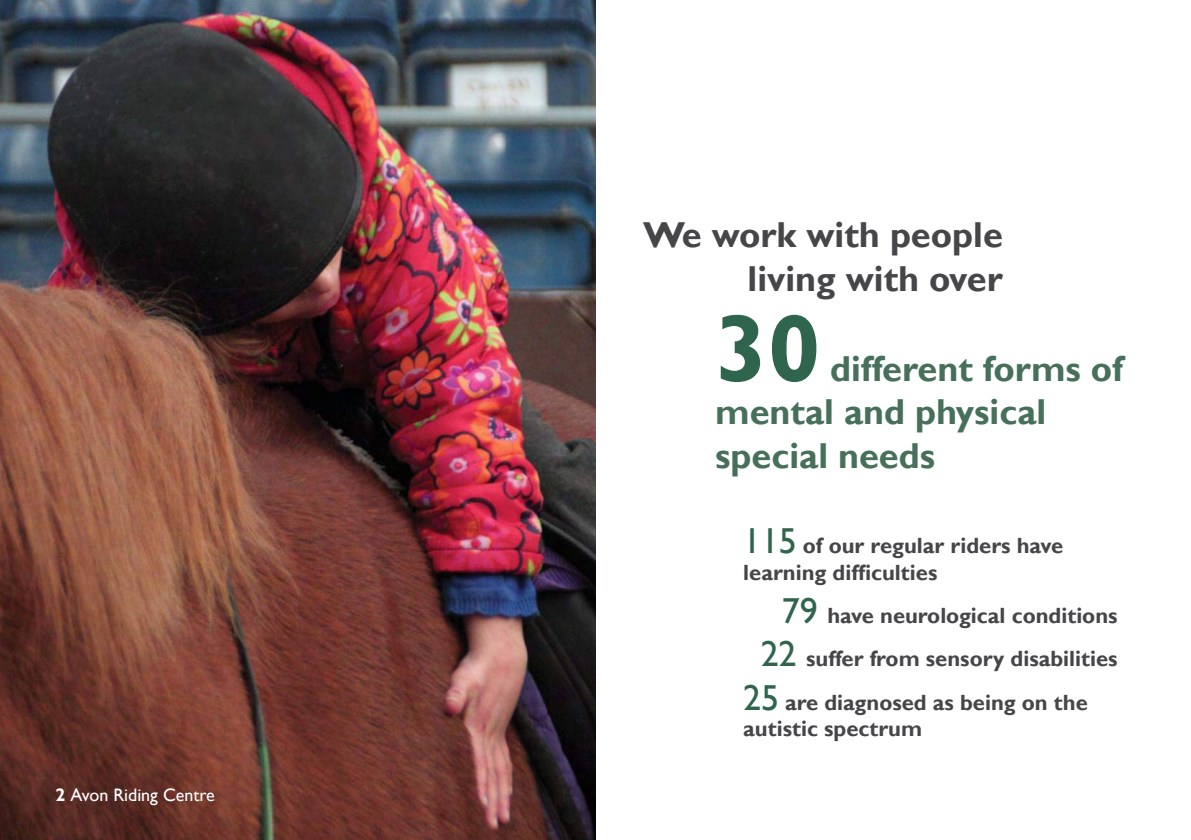
<style>
.page{position:relative;width:1191px;height:840px;background:#fff}
.page>*{position:absolute;margin:0;border:0;box-sizing:border-box;transform-origin:0 0}
.t1{font:700 96px "Gill Sans";color:#2f644d}
.t2{font:700 36px/43.2px "Gill Sans";color:#47705b}
.t3{font:700 36px/43.2px "Gill Sans";color:#464547;text-align:right}
.t4{font:700 22px/26.4px "Gill Sans";color:#464547}
.t5{font:18px "Gill Sans";color:#fff}
.s1{font-weight:700}
.s2{font-weight:400;font-size:36px;color:#2f644d}
</style>
<div class="page">
<img style="left:0;top:0;width:595px;height:839px">
<p class="t5" style="left:56px;top:784px;width:161px"><span class="s1">2</span> Avon Riding Centre</p>
<h2 class="t3" style="left:643px;top:214px;width:361px">We work with people living with over</h2>
<h1 class="t1" style="left:715px;top:291px;width:107px">30</h1>
<h2 class="t2" style="left:715px;top:348px;width:409px;text-indent:115px">different forms of mental and physical special needs</h2>
<p class="t4" style="left:743px;top:533px;width:321px"><span class="s2">115</span> of our regular riders have learning difficulties</p>
<p class="t4" style="left:782px;top:602px;width:337px"><span class="s2">79</span> have neurological conditions</p>
<p class="t4" style="left:760px;top:646px;width:358px"><span class="s2">22</span> suffer from sensory disabilities</p>
<p class="t4" style="left:743px;top:689px;width:346px"><span class="s2">25</span> are diagnosed as being on the</p>
<p class="t4" style="left:743px;top:715px;width:180px">autistic spectrum</p>
</div>
